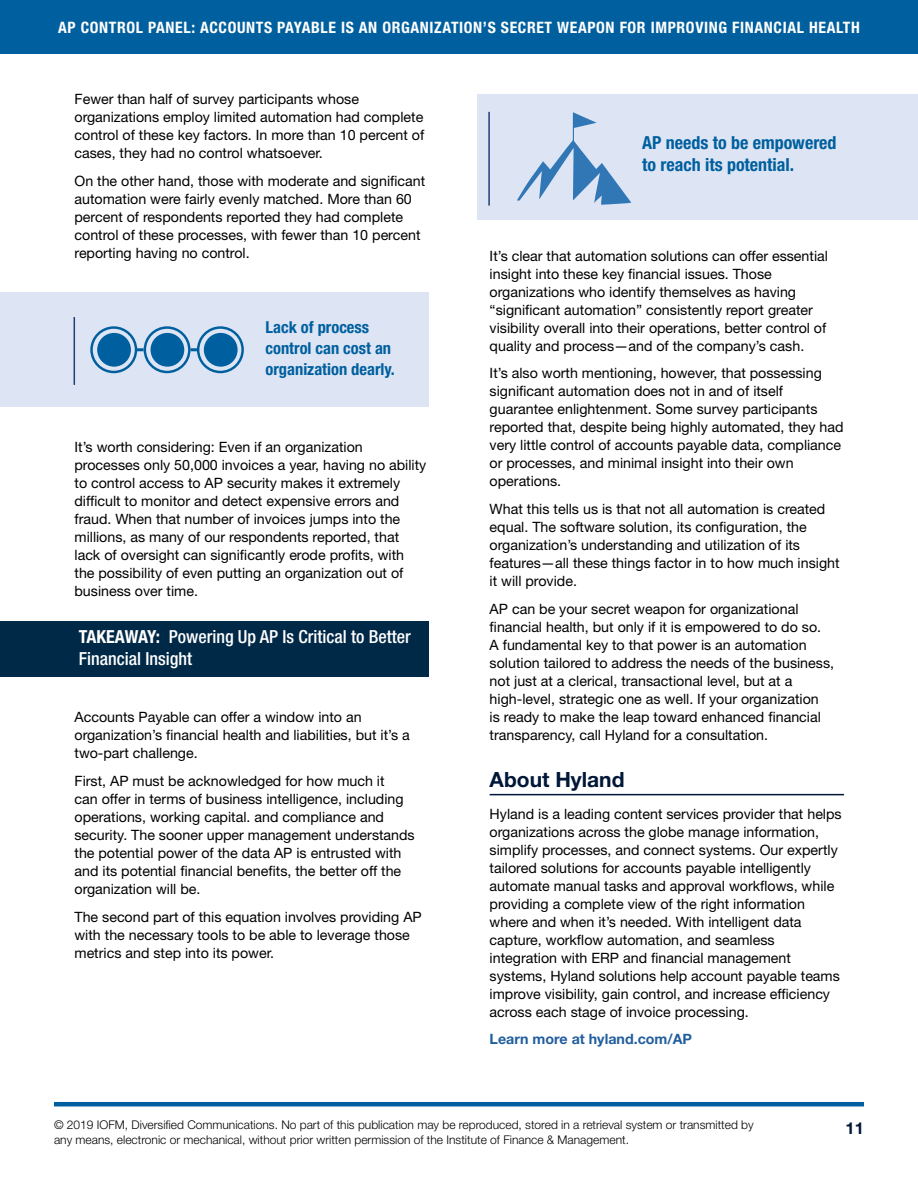
<style>
.page{position:relative;width:918px;height:1188px;background:#fff}
.page>*{position:absolute;margin:0;border:0;box-sizing:border-box;transform-origin:0 0}
.t1{font:700 21px "Helvetica Neue LT Std";color:#001738}
.t2{font:500 condensed 18px/21.6px "Helvetica Neue LT Std";color:#fff}
.t3{font:700 condensed 18px/21.6px "Helvetica Neue LT Std";color:#005f9e}
.t4{font:700 condensed 16.5px/21px "Helvetica Neue LT Std";color:#005f9e}
.t5{font:700 16.5px "Helvetica Neue LT Std";color:#001738}
.t6{font:700 condensed 15.75px "Helvetica Neue LT Std";letter-spacing:.04em;color:#fff}
.t7{font:14.25px/18px "Helvetica Neue LT Std";color:#000}
.t8{font:700 14.25px "Helvetica Neue LT Std";color:#215e9e}
.t9{font:300 12px/15px "Helvetica Neue LT Std";color:#000}
.s1{font-weight:700}
</style>
<div class="page">
<div style="left:0;top:0;width:918px;height:54px;background:#005f9e"></div>
<hr style="left:54px;top:1102px;width:810px;height:4px;background:#005f9e">
<hr style="left:490px;top:794px;width:354px;height:1px;background:#001738">
<div style="left:0;top:292px;width:428px;height:114px;background:#dde5f4"></div>
<hr style="left:74px;top:317px;width:1px;height:68px;background:#1f3f77">
<div style="left:90px;top:326px;width:47px;height:47px;border:2px solid #005f9e;border-radius:50%"></div>
<div style="left:97px;top:333px;width:34px;height:34px;background:#005f9e;border-radius:50%"></div>
<div style="left:144px;top:326px;width:47px;height:47px;border:2px solid #005f9e;border-radius:50%"></div>
<div style="left:151px;top:333px;width:33px;height:34px;background:#005f9e;border-radius:50%"></div>
<div style="left:197px;top:326px;width:47px;height:47px;border:2px solid #005f9e;border-radius:50%"></div>
<div style="left:204px;top:333px;width:34px;height:34px;background:#005f9e;border-radius:50%"></div>
<svg style="left:136px;top:348px;width:8px;height:3px"></svg>
<svg style="left:191px;top:348px;width:7px;height:3px"></svg>
<div style="left:0;top:621px;width:429px;height:56px;background:#002947"></div>
<div style="left:478px;top:94px;width:440px;height:126px;background:#dde5f5"></div>
<hr style="left:488px;top:112px;width:2px;height:94px;background:#1f3f77">
<svg style="left:517px;top:139px;width:114px;height:66px"></svg>
<hr style="left:573px;top:115px;width:1px;height:30px;background:#3176b5">
<svg style="left:573px;top:112px;width:24px;height:16px"></svg>
<p class="t6" style="left:58px;top:17px;width:803px">AP CONTROL PANEL: ACCOUNTS PAYABLE IS AN ORGANIZATION’S SECRET WEAPON FOR IMPROVING FINANCIAL HEALTH</p>
<p class="t7" style="left:75px;top:90px;width:351px">Fewer than half of survey participants whose organizations employ limited automation had complete control of these key factors. In more than 10 percent of cases, they had no control whatsoever.</p>
<p class="t7" style="left:75px;top:172px;width:352px">On the other hand, those with moderate and significant automation were fairly evenly matched. More than 60 percent of respondents reported they had complete control of these processes, with fewer than 10 percent reporting having no control.</p>
<p class="t4" style="left:266px;top:316px;width:131px">Lack of process control can cost an organization dearly.</p>
<p class="t7" style="left:75px;top:438px;width:353px">It’s worth considering: Even if an organization processes only 50,000 invoices a year, having no ability to control access to AP security makes it extremely difficult to monitor and detect expensive errors and fraud. When that number of invoices jumps into the millions, as many of our respondents reported, that lack of oversight can significantly erode profits, with the possibility of even putting an organization out of business over time.</p>
<p class="t2" style="left:79px;top:626px;width:333px"><span class="s1">TAKEAWAY:</span> Powering Up AP Is Critical to Better<br>Financial Insight</p>
<p class="t7" style="left:75px;top:708px;width:337px">Accounts Payable can offer a window into an organization’s financial health and liabilities, but it’s a two-part challenge.</p>
<p class="t7" style="left:75px;top:772px;width:342px">First, AP must be acknowledged for how much it<br>can offer in terms of business intelligence, including operations, working capital. and compliance and security. The sooner upper management understands the potential power of the data AP is entrusted with and its potential financial benefits, the better off the organization will be.</p>
<p class="t7" style="left:75px;top:908px;width:349px">The second part of this equation involves providing AP with the necessary tools to be able to leverage those metrics and step into its power.</p>
<p class="t3" style="left:642px;top:132px;width:196px">AP needs to be empowered to reach its potential.</p>
<p class="t7" style="left:490px;top:246px;width:340px">It’s clear that automation solutions can offer essential insight into these key financial issues. Those organizations who identify themselves as having “significant automation” consistently report greater visibility overall into their operations, better control of quality and process—and of the company’s cash.</p>
<p class="t7" style="left:490px;top:364px;width:355px">It’s also worth mentioning, however, that possessing significant automation does not in and of itself guarantee enlightenment. Some survey participants reported that, despite being highly automated, they had very little control of accounts payable data, compliance or processes, and minimal insight into their own operations.</p>
<p class="t7" style="left:490px;top:500px;width:351px">What this tells us is that not all automation is created equal. The software solution, its configuration, the organization’s understanding and utilization of its features—all these things factor in to how much insight it will provide.</p>
<p class="t7" style="left:490px;top:600px;width:346px">AP can be your secret weapon for organizational financial health, but only if it is empowered to do so.<br>A fundamental key to that power is an automation solution tailored to address the needs of the business, not just at a clerical, transactional level, but at a high-level, strategic one as well. If your organization<br>is ready to make the leap toward enhanced financial transparency, call Hyland for a consultation.</p>
<h1 class="t1" style="left:490px;top:767px;width:136px">About Hyland</h1>
<p class="t7" style="left:490px;top:804px;width:354px">Hyland is a leading content services provider that helps organizations across the globe manage information, simplify processes, and connect systems. Our expertly tailored solutions for accounts payable intelligently automate manual tasks and approval workflows, while providing a complete view of the right information where and when it’s needed. With intelligent data capture, workflow automation, and seamless integration with ERP and financial management systems, Hyland solutions help account payable teams improve visibility, gain control, and increase efficiency across each stage of invoice processing.</p>
<p class="t8" style="left:490px;top:1030px;width:204px">Learn more at hyland.com/AP</p>
<p class="t9" style="left:54px;top:1117px;width:701px">© 2019 IOFM, Diversified Communications. No part of this publication may be reproduced, stored in a retrieval system or transmitted by any means, electronic or mechanical, without prior written permission of the Institute of Finance &amp; Management.</p>
<p class="t5" style="left:846px;top:1118px;width:20px">11</p>
</div>
